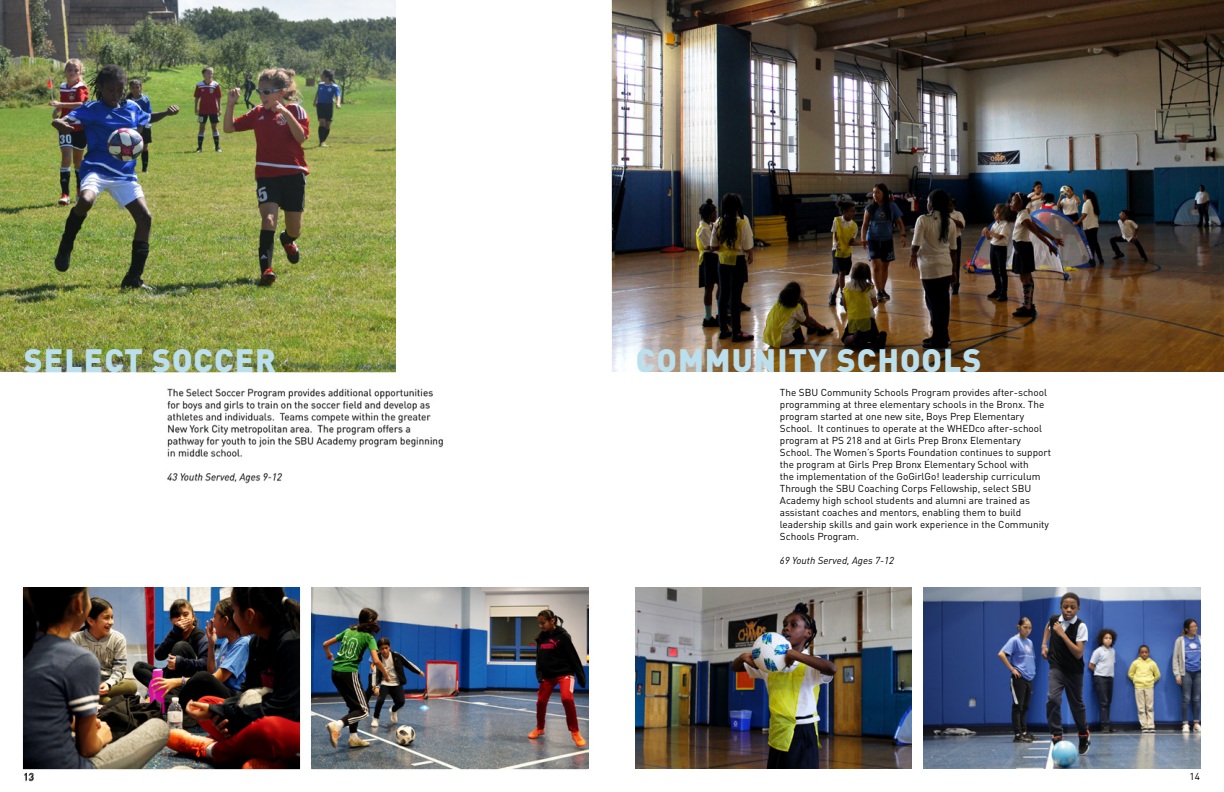
<style>
.page{position:relative;width:1224px;height:792px;background:#fff}
.page>*{position:absolute;margin:0;border:0;box-sizing:border-box;transform-origin:0 0}
.t1{font:900 32px "DIN";letter-spacing:.03em;color:#bbdfed}
.t2{font:10px/12px "DIN";color:#000}
.t3{font:italic 10px "DIN";color:#000}
</style>
<div class="page">
<img style="left:22px;top:0;width:590px;height:782px">
<img style="left:0;top:0;width:396px;height:372px">
<img style="left:24px;top:588px;width:276px;height:180px">
<img style="left:312px;top:588px;width:276px;height:180px">
<img style="left:612px;top:0;width:612px;height:372px">
<img style="left:636px;top:588px;width:276px;height:180px">
<img style="left:924px;top:588px;width:276px;height:180px">
<h1 class="t1" style="left:24px;top:339px;width:254px">SELECT SOCCER</h1>
<h1 class="t1" style="left:636px;top:339px;width:347px">COMMUNITY SCHOOLS</h1>
<p class="t2" style="left:780px;top:387px;width:273px">The SBU Community Schools Program provides after-school programming at three elementary schools in the Bronx. The program started at one new site, Boys Prep Elementary School. It continues to operate at the WHEDco after-school program at PS 218 and at Girls Prep Bronx Elementary School. The Women’s Sports Foundation continues to support the program at Girls Prep Bronx Elementary School with<br>the implementation of the GoGirlGo! leadership curriculum Through the SBU Coaching Corps Fellowship, select SBU Academy high school students and alumni are trained as assistant coaches and mentors, enabling them to build leadership skills and gain work experience in the Community Schools Program.</p>
<p class="t3" style="left:780px;top:554px;width:116px">69 Youth Served, Ages 7-12</p>
<p class="t2" style="left:24px;top:770px;width:12px">13</p>
<p class="t2" style="left:1189px;top:771px;width:12px">14</p>
</div>
